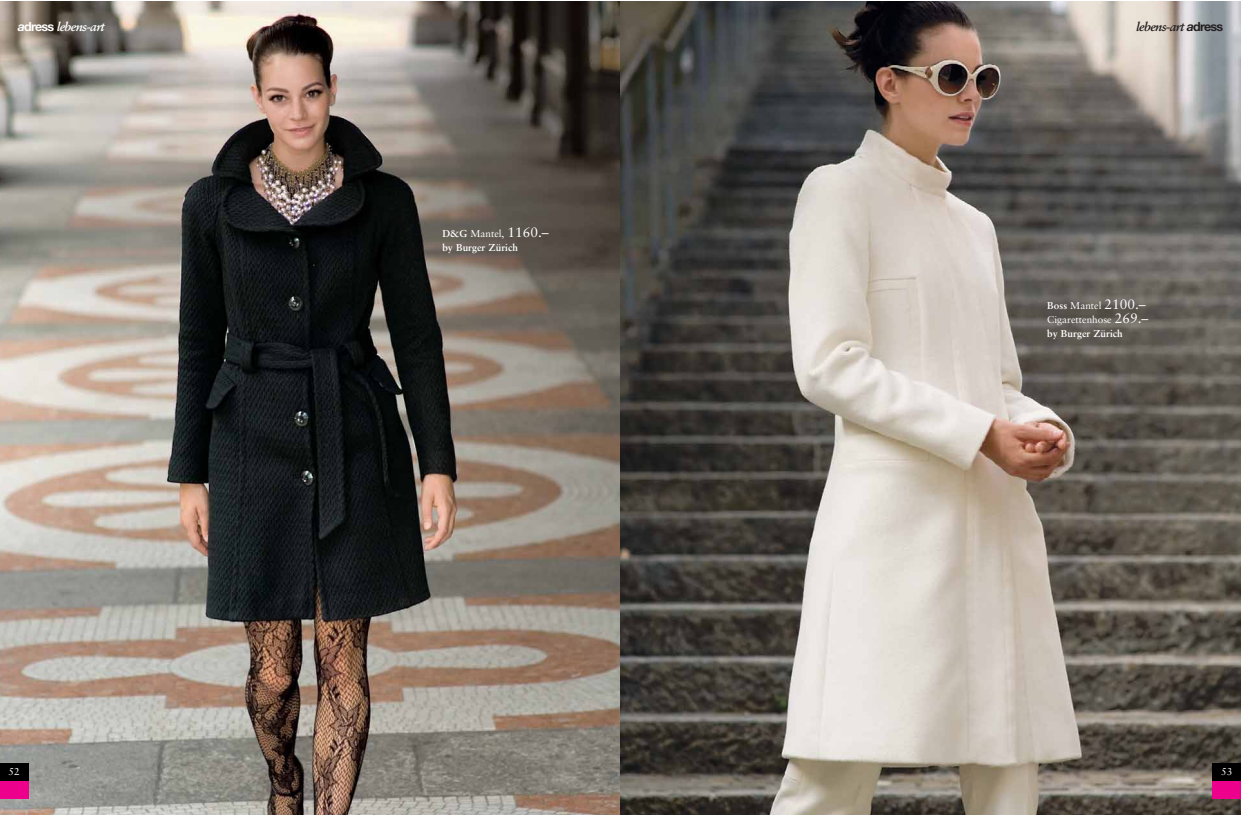
<style>
.page{position:relative;width:1241px;height:815px;background:#fff}
.page>*{position:absolute;margin:0;border:0;box-sizing:border-box;transform-origin:0 0}
.t1{font:italic 700 12.5px "Sabon";letter-spacing:-.055em;color:#fff}
.t2{font:italic 700 12.5px "Sabon";letter-spacing:-.055em;color:#231f20}
.t3{font:10px/13.8px "Sabon";color:#fff}
.t4{font:700 10px/13.8px "Sabon";color:#fff}
.s1{font-family:"Helvetica Neue"}
.s2{font-family:"Helvetica Neue";font-style:normal}
.s3{font-weight:400}
.s4{font-weight:400;font-size:13.75px}
.s5{font-weight:700}
.s6{font-size:13.75px}
</style>
<div class="page">
<img style="left:0;top:1px;width:620px;height:814px">
<svg style="left:620px;top:1px;width:620px;height:814px;background:#7c7770"></svg>
<div style="left:0;top:781px;width:28px;height:17px;background:#ec008c"></div>
<div style="left:0;top:763px;width:28px;height:18px;background:#000"></div>
<div style="left:1212px;top:781px;width:28px;height:17px;background:#ec008c"></div>
<div style="left:1212px;top:763px;width:28px;height:18px;background:#000"></div>
<p class="t1" style="left:18px;top:22px;width:88px"><span class="s1">a</span><span class="s2">dress</span> lebens-art</p>
<p class="t4" style="left:442px;top:228px;width:108px">D&amp;G <span class="s3">Mantel,</span> <span class="s4">1160.– </span>by Burger Zürich</p>
<p class="t2" style="left:1136px;top:22px;width:88px">lebens-art <span class="s1">a</span><span class="s2">dress</span></p>
<p class="t3" style="left:1047px;top:300px;width:103px"><span class="s5">Boss</span> Mantel <span class="s6">2100.–<br></span>Cigarettenhose <span class="s6">269.– </span><span class="s5">by Burger Zürich</span></p>
<p class="t3" style="left:9px;top:765px;width:13px">52</p>
<p class="t3" style="left:1220px;top:765px;width:13px">53</p>
</div>
